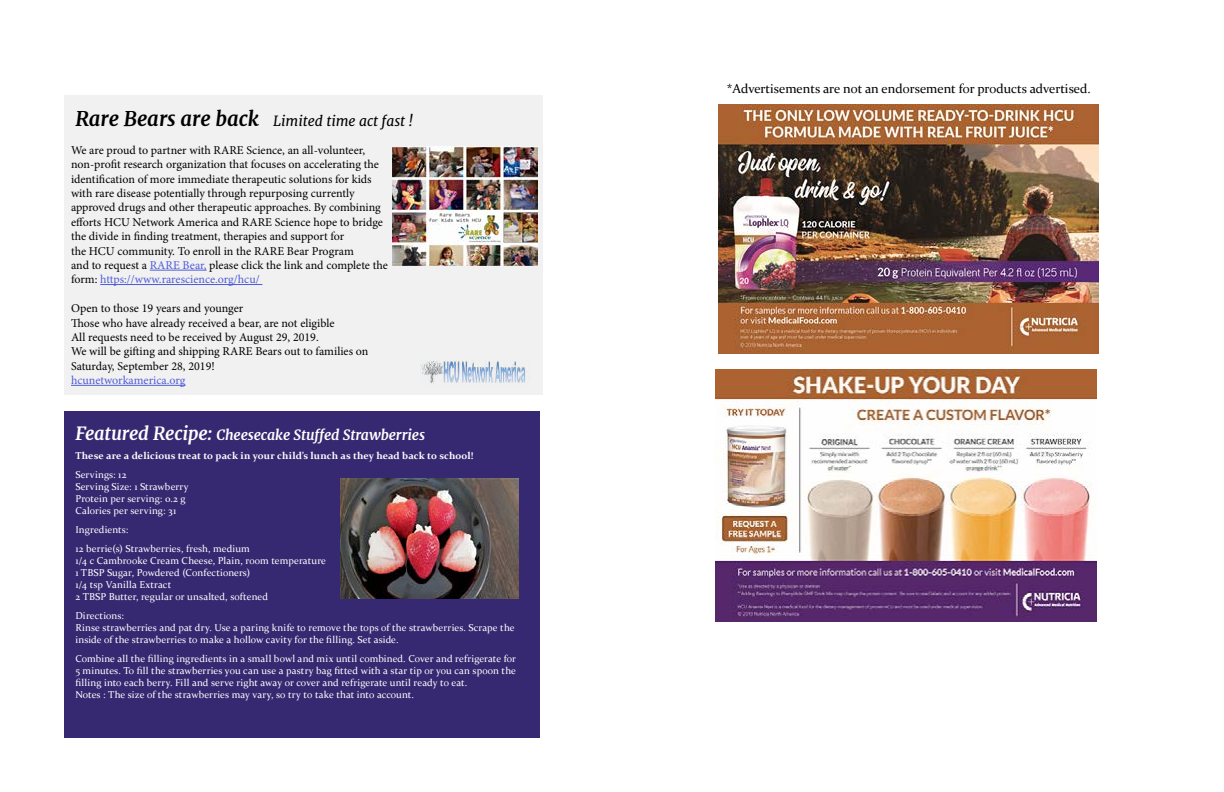
<style>
.page{position:relative;width:1224px;height:792px;background:#fff}
.page>*{position:absolute;margin:0;border:0;box-sizing:border-box;transform-origin:0 0}
.t1{font:italic 700 14px "Merriweather";letter-spacing:-.01em;color:#fff}
.t2{font:italic 14px "Merriweather";color:#000}
.t3{font:13px "Constantia";color:#000}
.t4{font:12px/14.4px "Minion Pro";color:#000}
.t5{font:12px "Minion Pro";color:#4f5cd6}
.t6{font:10px/12px "Constantia";letter-spacing:.01em;color:#fff}
.t7{font:700 10px "Constantia";letter-spacing:.01em;color:#fff}
.s1{font-weight:700;font-size:20px}
.s2{color:#4f5cd6}
.s3{font-size:18px}
</style>
<div class="page">
<img style="left:718px;top:104px;width:381px;height:249px">
<img style="left:716px;top:369px;width:381px;height:253px">
<div style="left:64px;top:95px;width:479px;height:300px;background:#f1f1f2"></div>
<hr style="left:150px;top:270px;width:57px;height:1px;background:#4f5cd6">
<hr style="left:100px;top:284px;width:162px;height:1px;background:#4f5cd6">
<hr style="left:71px;top:385px;width:115px;height:1px;background:#4f5cd6">
<img style="left:420px;top:360px;width:105px;height:23px">
<div style="left:64px;top:411px;width:476px;height:327px;background:#362871"></div>
<img style="left:340px;top:478px;width:178px;height:120px">
<img style="left:392px;top:146px;width:146px;height:120px">
<h1 class="t2" style="left:75px;top:112px;width:340px"><span class="s1">Rare Bears are back</span> Limited time act fast !</h1>
<p class="t4" style="left:71px;top:143px;width:318px">We are proud to partner with RARE Science, an all-volunteer, non-profit research organization that focuses on accelerating the identification of more immediate therapeutic solutions for kids with rare disease potentially through repurposing currently approved drugs and other therapeutic approaches. By combining efforts HCU Network America and RARE Science hope to bridge the divide in finding treatment, therapies and support for<br>the HCU community. To enroll in the RARE Bear Program<br>and to request a <span class="s2">RARE Bear,</span> please click the link and complete the form: <span class="s2">https://www.rarescience.org/hcu/</span></p>
<p class="t4" style="left:71px;top:301px;width:299px">Open to those 19 years and younger<br>Those who have already received a bear, are not eligible<br>All requests need to be received by August 29, 2019.<br>We will be gifting and shipping RARE Bears out to families on Saturday, September 28, 2019!</p>
<p class="t5" style="left:71px;top:372px;width:116px">hcunetworkamerica.org</p>
<h1 class="t1" style="left:75px;top:426px;width:351px"><span class="s3">Featured Recipe:</span> Cheesecake Stuffed Strawberries</h1>
<p class="t7" style="left:75px;top:449px;width:400px">These are a delicious treat to pack in your child’s lunch as they head back to school!</p>
<p class="t6" style="left:75px;top:468px;width:115px">Servings: 12<br>Serving Size: 1 Strawberry<br>Protein per serving: 0.2 g<br>Calories per serving: 31</p>
<p class="t6" style="left:75px;top:520px;width:176px;line-height:19px">Ingredients:<br>12 berrie(s) Strawberries, fresh, medium</p>
<p class="t6" style="left:75px;top:554px;width:252px">1/4 c Cambrooke Cream Cheese, Plain, room temperature 1 TBSP Sugar, Powdered (Confectioners)<br>1/4 tsp Vanilla Extract<br>2 TBSP Butter, regular or unsalted, softened</p>
<p class="t6" style="left:75px;top:609px;width:441px">Directions:<br>Rinse strawberries and pat dry. Use a paring knife to remove the tops of the strawberries. Scrape the inside of the strawberries to make a hollow cavity for the filling. Set aside.</p>
<p class="t6" style="left:75px;top:652px;width:442px">Combine all the filling ingredients in a small bowl and mix until combined. Cover and refrigerate for 5 minutes. To fill the strawberries you can use a pastry bag fitted with a star tip or you can spoon the filling into each berry. Fill and serve right away or cover and refrigerate until ready to eat.<br>Notes : The size of the strawberries may vary, so try to take that into account.</p>
<h2 class="t3" style="left:727px;top:80px;width:365px">*Advertisements are not an endorsement for products advertised.</h2>
</div>
